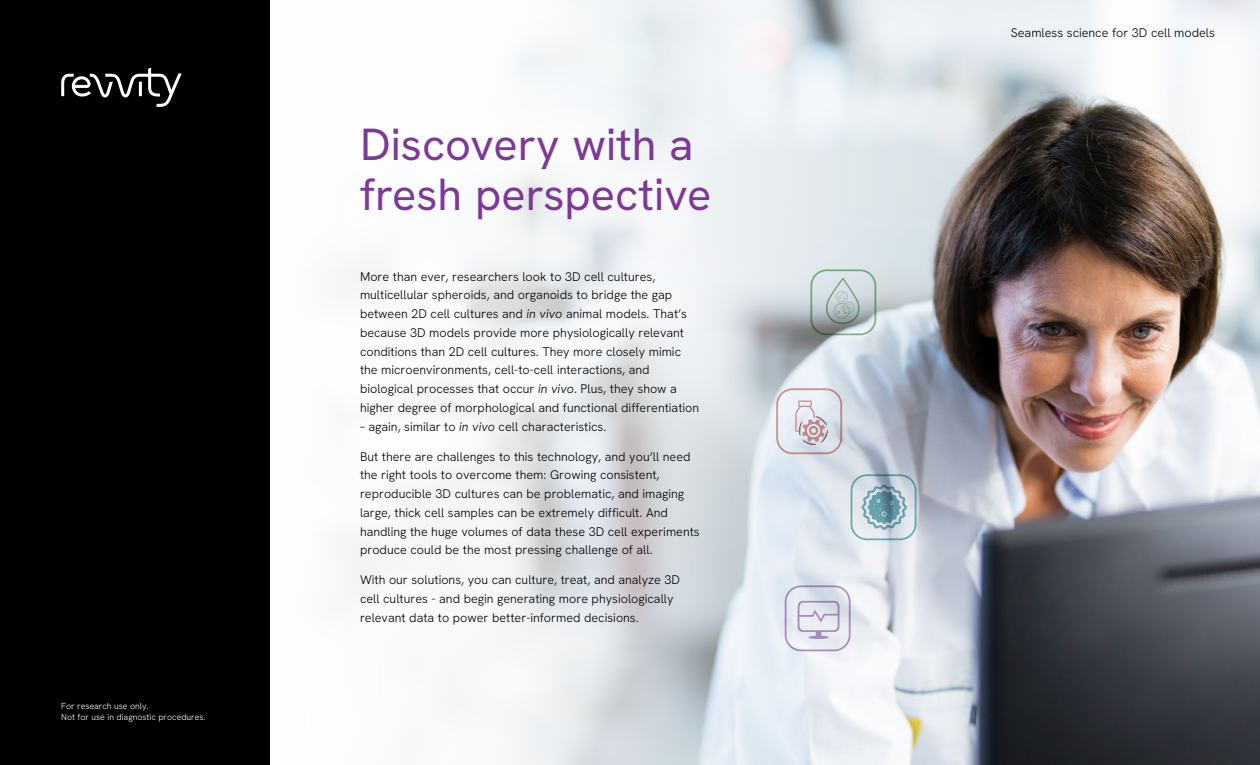
<style>
.page{position:relative;width:1260px;height:765px;background:#fff}
.page>*{position:absolute;margin:0;border:0;box-sizing:border-box;transform-origin:0 0}
.t1{font:45px/50px "Hanken Grotesk";color:#7c3996}
.t2{font:300 12.5px/18.8px "Hanken Grotesk";color:#000}
.t3{font:300 8.75px/11.2px "Hanken Grotesk";color:#fff}
.s1{font-weight:400;font-style:italic}
</style>
<div class="page">
<div style="left:0;top:0;width:270px;height:765px;background:#000"></div>
<svg style="left:61px;top:68px;width:121px;height:39px"></svg>
<img style="left:347px;top:0;width:913px;height:765px">
<svg style="left:810px;top:269px;width:66px;height:66px;background:#b5c3c1"></svg>
<svg style="left:851px;top:474px;width:65px;height:66px;background:#adc3cd"></svg>
<svg style="left:776px;top:388px;width:66px;height:66px;background:#dad6dc"></svg>
<svg style="left:785px;top:585px;width:66px;height:66px;background:#d8d7e6"></svg>
<p class="t3" style="left:61px;top:700px;width:146px">For research use only.<br>Not for use in diagnostic procedures.</p>
<h1 class="t1" style="left:360px;top:118px;width:353px">Discovery with a fresh perspective</h1>
<p class="t2" style="left:360px;top:267px;width:341px">More than ever, researchers look to 3D cell cultures, multicellular spheroids, and organoids to bridge the gap between 2D cell cultures and <span class="s1">in vivo</span> animal models. That’s because 3D models provide more physiologically relevant conditions than 2D cell cultures. They more closely mimic the microenvironments, cell-to-cell interactions, and biological processes that occur <span class="s1">in vivo</span>. Plus, they show a higher degree of morphological and functional differentiation</p>
<p class="t2" style="left:360px;top:417px;width:248px">– again, similar to <span class="s1">in vivo</span> cell characteristics.</p>
<p class="t2" style="left:360px;top:447px;width:341px">But there are challenges to this technology, and you’ll need the right tools to overcome them: Growing consistent, reproducible 3D cultures can be problematic, and imaging large, thick cell samples can be extremely difficult. And handling the huge volumes of data these 3D cell experiments produce could be the most pressing challenge of all.</p>
<p class="t2" style="left:360px;top:570px;width:322px">With our solutions, you can culture, treat, and analyze 3D cell cultures - and begin generating more physiologically relevant data to power better-informed decisions.</p>
<p class="t2" style="left:1007px;top:23px;width:209px">Seamless science for 3D cel models.</p>
<p class="t2" style="left:1011px;top:23px;width:206px">Seamless science for 3D cell models</p>
</div>
